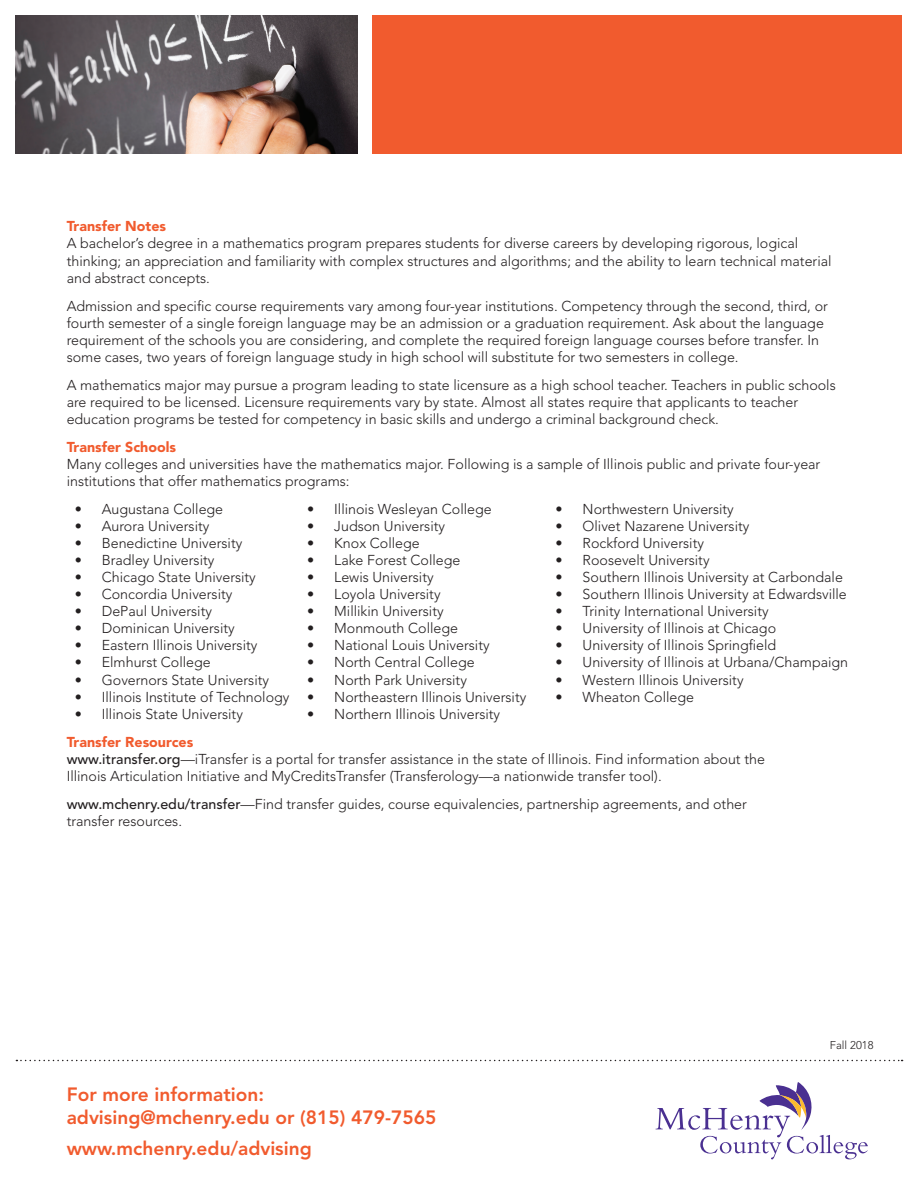
<style>
.page{position:relative;width:918px;height:1188px;background:#fff}
.page>*{position:absolute;margin:0;border:0;box-sizing:border-box;transform-origin:0 0}
.t1{font:800 19.2px "Avenir LT Std";color:#f15b2e}
.Default{font:300 14.25px/17.1px "Avenir LT Std";color:#231f20}
.t2{font:900 14.25px "Avenir LT Std";color:#f15b2e}
.t3{font:300 11.25px "Avenir LT Std";color:#231f20}
.s1{font-weight:500}
</style>
<div class="page">
<img style="left:16px;top:16px;width:342px;height:138px">
<div style="left:373px;top:16px;width:529px;height:138px;background:#f15b2e"></div>
<svg style="left:16px;top:1060px;width:887px;height:1px"></svg>
<svg style="left:656px;top:1082px;width:212px;height:77px"></svg>
<p class="t2" style="left:67px;top:218px;width:101px">Transfer Notes</p>
<p class="Default" style="left:67px;top:235px;width:766px">A bachelor’s degree in a mathematics program prepares students for diverse careers by developing rigorous, logical thinking; an appreciation and familiarity with complex structures and algorithms; and the ability to learn technical material and abstract concepts.</p>
<p class="Default" style="left:67px;top:297px;width:763px">Admission and specific course requirements vary among four-year institutions. Competency through the second, third, or fourth semester of a single foreign language may be an admission or a graduation requirement. Ask about the language requirement of the schools you are considering, and complete the required foreign language courses before transfer. In some cases, two years of foreign language study in high school will substitute for two semesters in college.</p>
<p class="Default" style="left:67px;top:376px;width:771px">A mathematics major may pursue a program leading to state licensure as a high school teacher. Teachers in public schools are required to be licensed. Licensure requirements vary by state. Almost all states require that applicants to teacher education programs be tested for competency in basic skills and undergo a criminal background check.</p>
<p class="t2" style="left:67px;top:438px;width:111px">Transfer Schools</p>
<p class="Default" style="left:67px;top:455px;width:755px">Many colleges and universities have the mathematics major. Following is a sample of Illinois public and private four-year institutions that offer mathematics programs:</p>
<p class="Default" style="left:75px;top:500px;width:150px">• Augustana College</p>
<p class="Default" style="left:75px;top:517px;width:136px">• Aurora University</p>
<p class="Default" style="left:75px;top:534px;width:169px">• Benedictine University</p>
<p class="Default" style="left:75px;top:551px;width:141px">• Bradley University</p>
<p class="Default" style="left:75px;top:569px;width:183px">• Chicago State University</p>
<p class="Default" style="left:75px;top:586px;width:159px">• Concordia University</p>
<p class="Default" style="left:75px;top:603px;width:139px">• DePaul University</p>
<p class="Default" style="left:75px;top:620px;width:161px">• Dominican University</p>
<p class="Default" style="left:75px;top:637px;width:184px">• Eastern Illinois University</p>
<p class="Default" style="left:75px;top:654px;width:138px">• Elmhurst College</p>
<p class="Default" style="left:75px;top:671px;width:196px">• Governors State University</p>
<p class="Default" style="left:75px;top:688px;width:216px">• Illinois Institute of Technology</p>
<p class="Default" style="left:75px;top:705px;width:170px">• Illinois State University</p>
<p class="Default" style="left:307px;top:500px;width:186px">• Illinois Wesleyan College</p>
<p class="Default" style="left:307px;top:517px;width:139px">• Judson University</p>
<p class="Default" style="left:307px;top:534px;width:114px">• Knox College</p>
<p class="Default" style="left:307px;top:551px;width:155px">• Lake Forest College</p>
<p class="Default" style="left:307px;top:569px;width:128px">• Lewis University</p>
<p class="Default" style="left:307px;top:586px;width:135px">• Loyola University</p>
<p class="Default" style="left:307px;top:603px;width:138px">• Millikin University</p>
<p class="Default" style="left:307px;top:620px;width:152px">• Monmouth College</p>
<p class="Default" style="left:307px;top:637px;width:184px">• National Louis University</p>
<p class="Default" style="left:307px;top:654px;width:169px">• North Central College</p>
<p class="Default" style="left:307px;top:671px;width:161px">• North Park University</p>
<p class="Default" style="left:307px;top:688px;width:221px">• Northeastern Illinois University</p>
<p class="Default" style="left:307px;top:705px;width:194px">• Northern Illinois University</p>
<p class="Default" style="left:556px;top:500px;width:180px">• Northwestern University</p>
<p class="Default" style="left:556px;top:517px;width:195px">• Olivet Nazarene University</p>
<p class="Default" style="left:556px;top:534px;width:150px">• Rockford University</p>
<p class="Default" style="left:556px;top:551px;width:155px">• Roosevelt University</p>
<p class="Default" style="left:556px;top:569px;width:289px">• Southern Illinois University at Carbondale</p>
<p class="Default" style="left:556px;top:586px;width:293px">• Southern Illinois University at Edwardsville</p>
<p class="Default" style="left:556px;top:603px;width:215px">• Trinity International University</p>
<p class="Default" style="left:556px;top:620px;width:222px">• University of Illinois at Chicago</p>
<p class="Default" style="left:556px;top:637px;width:222px">• University of Illinois Springfield</p>
<p class="Default" style="left:556px;top:654px;width:294px">• University of Illinois at Urbana/Champaign</p>
<p class="Default" style="left:556px;top:671px;width:189px">• Western Illinois University</p>
<p class="Default" style="left:556px;top:688px;width:140px">• Wheaton College</p>
<p class="t2" style="left:67px;top:733px;width:128px">Transfer Resources</p>
<p class="Default" style="left:67px;top:751px;width:700px"><span class="s1">www.itransfer.org</span>—iTransfer is a portal for transfer assistance in the state of Illinois. Find information about the<br>Illinois Articulation Initiative and MyCreditsTransfer (Transferology—a nationwide transfer tool).</p>
<p class="Default" style="left:67px;top:796px;width:682px"><span class="s1">www.mchenry.edu/transfer</span>—Find transfer guides, course equivalencies, partnership agreements, and other transfer resources.</p>
<p class="t1" style="left:67px;top:1083px;width:199px">For more information:</p>
<p class="t1" style="left:67px;top:1106px;width:371px">advising@mchenry.edu or (815) 479-7565</p>
<p class="t1" style="left:67px;top:1137px;width:247px">www.mchenry.edu/advising</p>
<p class="t3" style="left:830px;top:1038px;width:45px">Fall 2018</p>
</div>
